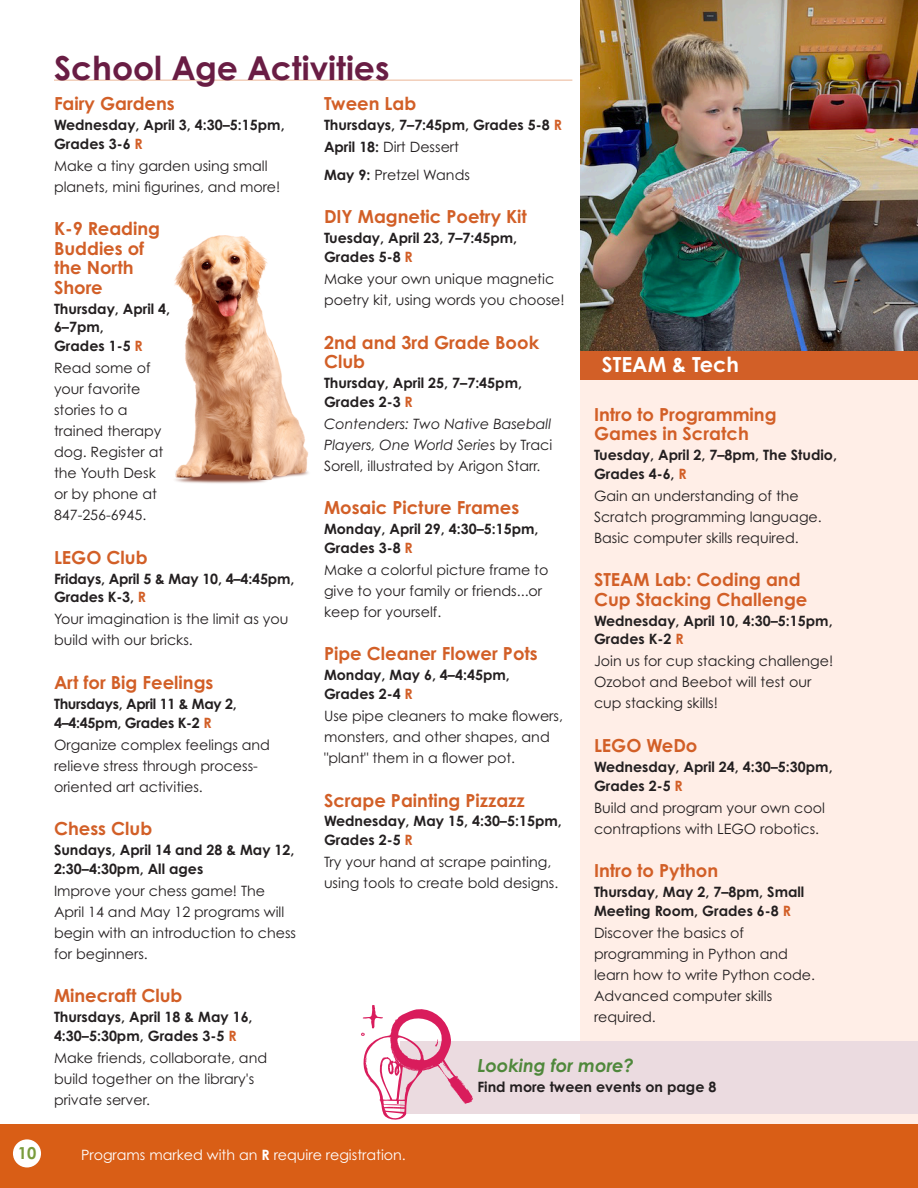
<style>
.page{position:relative;width:918px;height:1188px;background:#fff}
.page>*{position:absolute;margin:0;border:0;box-sizing:border-box;transform-origin:0 0}
.Youth_Section_Head{font:700 33px "Century Gothic Pro";color:#691d44}
.Event_Listing_body{font:700 20.85px "Century Gothic Pro";color:#fff}
.YS_Program_Head{font:700 18px/19.5px "Century Gothic Pro";color:#d25f27}
.YS_Date{font:italic 700 18px "Century Gothic Pro";color:#4f883b}
.t1{font:700 16.5px "Century Gothic Pro";color:#799c3d}
.Event_Listing_body-2{font:14.25px/21px "Century Gothic Pro";color:#231f20}
.YS_Date-2{font:700 14.25px/18.8px "Century Gothic Pro";color:#231f20}
.Event_Listing_body-3{font:italic 14.25px/21px "Century Gothic Pro";color:#231f20;text-align:justify}
.YS_Date-3{font:700 14.25px/18.8px "Century Gothic Pro";letter-spacing:-.02em;color:#231f20}
.Basic_Body_Text{font:14.25px "Century Gothic Pro";color:#fff}
.s1{color:#d25f27}
.s2{font-weight:700}
.s3{font-style:normal}
</style>
<div class="page">
<div style="left:580px;top:0;width:338px;height:1156px;background:#ffeee7"></div>
<div style="left:0;top:1124px;width:918px;height:64px;background:#d95e16"></div>
<div style="left:13px;top:1139px;width:28px;height:28px;background:#fff;border-radius:50%"></div>
<img style="left:174px;top:235px;width:135px;height:249px">
<img style="left:580px;top:0;width:338px;height:351px">
<div style="left:580px;top:351px;width:338px;height:29px;background:#d25f27"></div>
<hr style="left:54px;top:80px;width:518px;height:1px;background:#ebb695">
<div style="left:400px;top:1041px;width:518px;height:73px;background:#ebdbe0"></div>
<svg style="left:361px;top:1005px;width:112px;height:115px"></svg>
<p class="Youth_Section_Head" style="left:54px;top:47px;width:337px">School Age Activities</p>
<p class="YS_Program_Head" style="left:54px;top:93px;width:122px">Fairy Gardens</p>
<p class="YS_Date-2" style="left:54px;top:115px;width:232px">Wednesday, April 3, 4:30–5:15pm,<br>Grades 3-6 <span class="s1">R</span></p>
<p class="Event_Listing_body-2" style="left:54px;top:155px;width:228px">Make a tiny garden using small planets, mini figurines, and more!</p>
<p class="YS_Program_Head" style="left:54px;top:219px;width:108px">K-9 Reading<br>Buddies of the North<br>Shore</p>
<p class="YS_Date-2" style="left:54px;top:299px;width:118px">Thursday, April 4,<br>6–7pm,<br>Grades 1-5 <span class="s1">R</span></p>
<p class="Event_Listing_body-2" style="left:54px;top:357px;width:111px">Read some of your favorite stories to a trained therapy dog. Register at the Youth Desk or by phone at<br>847-256-6945.</p>
<p class="YS_Program_Head" style="left:54px;top:547px;width:95px">LEGO Club</p>
<p class="YS_Date-2" style="left:54px;top:569px;width:242px">Fridays, April 5 &amp; May 10, 4–4:45pm,<br>Grades K-3, <span class="s1">R</span></p>
<p class="Event_Listing_body-2" style="left:54px;top:609px;width:236px">Your imagination is the limit as you build with our bricks.</p>
<p class="YS_Program_Head" style="left:54px;top:672px;width:161px">Art for Big Feelings</p>
<p class="YS_Date-3" style="left:54px;top:694px;width:184px">Thursdays, April 11 &amp; May 2,<br>4–4:45pm, Grades K-2 <span class="s1">R</span></p>
<p class="Event_Listing_body-2" style="left:54px;top:734px;width:218px">Organize complex feelings and relieve stress through process&shy;oriented art activities.</p>
<p class="YS_Program_Head" style="left:54px;top:818px;width:100px">Chess Club</p>
<p class="YS_Date-2" style="left:54px;top:840px;width:242px">Sundays, April 14 and 28 &amp; May 12,<br>2:30–4:30pm, All ages</p>
<p class="Event_Listing_body-2" style="left:54px;top:880px;width:244px">Improve your chess game! The<br>April 14 and May 12 programs will begin with an introduction to chess for beginners.</p>
<p class="YS_Program_Head" style="left:54px;top:986px;width:130px">Minecraft Club</p>
<p class="YS_Date-2" style="left:54px;top:1007px;width:200px">Thursdays, April 18 &amp; May 16,<br>4:30–5:30pm, Grades 3-5 <span class="s1">R</span></p>
<p class="Event_Listing_body-2" style="left:54px;top:1047px;width:215px">Make friends, collaborate, and build together on the library's private server.</p>
<p class="YS_Program_Head" style="left:324px;top:93px;width:94px">Tween Lab</p>
<p class="YS_Date-2" style="left:324px;top:115px;width:239px">Thursdays, 7–7:45pm, Grades 5-8 <span class="s1">R</span></p>
<p class="Event_Listing_body-2" style="left:324px;top:136px;width:137px"><span class="s2">April 18:</span> Dirt Dessert</p>
<p class="Event_Listing_body-2" style="left:324px;top:164px;width:147px"><span class="s2">May 9:</span> Pretzel Wands</p>
<p class="YS_Program_Head" style="left:324px;top:207px;width:205px">DIY Magnetic Poetry Kit</p>
<p class="YS_Date-2" style="left:324px;top:228px;width:195px">Tuesday, April 23, 7–7:45pm,<br>Grades 5-8 <span class="s1">R</span></p>
<p class="Event_Listing_body-2" style="left:324px;top:268px;width:242px">Make your own unique magnetic poetry kit, using words you choose!</p>
<p class="YS_Program_Head" style="left:324px;top:332px;width:217px">2nd and 3rd Grade Book<br>Club</p>
<p class="YS_Date-2" style="left:324px;top:373px;width:200px">Thursday, April 25, 7–7:45pm,<br>Grades 2-3 <span class="s1">R</span></p>
<p class="Event_Listing_body-3" style="left:324px;top:413px;width:230px">Contenders: Two Native Baseball Players, One World Serie<span class="s3">s by Traci Sorell, illustrated by Arigon Starr.</span></p>
<p class="YS_Program_Head" style="left:324px;top:498px;width:197px">Mosaic Picture Frames</p>
<p class="YS_Date-2" style="left:324px;top:519px;width:216px">Monday, April 29, 4:30–5:15pm,<br>Grades 3-8 <span class="s1">R</span></p>
<p class="Event_Listing_body-2" style="left:324px;top:559px;width:226px">Make a colorful picture frame to give to your family or friends...or keep for yourself.</p>
<p class="YS_Program_Head" style="left:324px;top:644px;width:215px">Pipe Cleaner Flower Pots</p>
<p class="YS_Date-2" style="left:324px;top:665px;width:187px">Monday, May 6, 4–4:45pm,<br>Grades 2-4 <span class="s1">R</span></p>
<p class="Event_Listing_body-2" style="left:324px;top:705px;width:241px">Use pipe cleaners to make flowers, monsters, and other shapes, and "plant" them in a flower pot.</p>
<p class="YS_Program_Head" style="left:324px;top:790px;width:202px">Scrape Painting Pizzazz</p>
<p class="YS_Date-2" style="left:324px;top:812px;width:239px">Wednesday, May 15, 4:30–5:15pm,<br>Grades 2-5 <span class="s1">R</span></p>
<p class="Event_Listing_body-2" style="left:324px;top:851px;width:236px">Try your hand at scrape painting, using tools to create bold designs.</p>
<p class="Event_Listing_body" style="left:602px;top:352px;width:139px">STEAM &amp; Tech</p>
<p class="YS_Program_Head" style="left:594px;top:404px;width:184px">Intro to Programming<br>Games in Scratch</p>
<p class="YS_Date-2" style="left:594px;top:445px;width:245px">Tuesday, April 2, 7–8pm, The Studio,<br>Grades 4-6, <span class="s1">R</span></p>
<p class="Event_Listing_body-2" style="left:594px;top:485px;width:229px">Gain an understanding of the<br>Scratch programming language.<br>Basic computer skills required.</p>
<p class="YS_Program_Head" style="left:594px;top:570px;width:215px">STEAM Lab: Coding and<br>Cup Stacking Challenge</p>
<p class="YS_Date-2" style="left:594px;top:611px;width:240px">Wednesday, April 10, 4:30–5:15pm,<br>Grades K-2 <span class="s1">R</span></p>
<p class="Event_Listing_body-2" style="left:594px;top:651px;width:241px">Join us for cup stacking challenge!<br>Ozobot and Beebot will test our cup stacking skills!</p>
<p class="YS_Program_Head" style="left:594px;top:735px;width:105px">LEGO WeDo</p>
<p class="YS_Date-2" style="left:594px;top:757px;width:240px">Wednesday, April 24, 4:30–5:30pm,<br>Grades 2-5 <span class="s1">R</span></p>
<p class="Event_Listing_body-2" style="left:594px;top:797px;width:233px">Build and program your own cool contraptions with LEGO robotics.</p>
<p class="YS_Program_Head" style="left:594px;top:861px;width:126px">Intro to Python</p>
<p class="YS_Date-2" style="left:594px;top:882px;width:212px">Thursday, May 2, 7–8pm, Small<br>Meeting Room, Grades 6-8 <span class="s1">R</span></p>
<p class="Event_Listing_body-2" style="left:594px;top:922px;width:223px">Discover the basics of programming in Python and learn how to write Python code.<br>Advanced computer skills required.</p>
<p class="YS_Date" style="left:477px;top:1054px;width:158px">Looking for more?</p>
<p class="YS_Date-2" style="left:477px;top:1077px;width:241px">Find more tween events on page 8</p>
<p class="t1" style="left:18px;top:1142px;width:20px">10</p>
<p class="Basic_Body_Text" style="left:81px;top:1146px;width:326px">Programs marked with an <span class="s2">R</span> require registration.</p>
</div>
